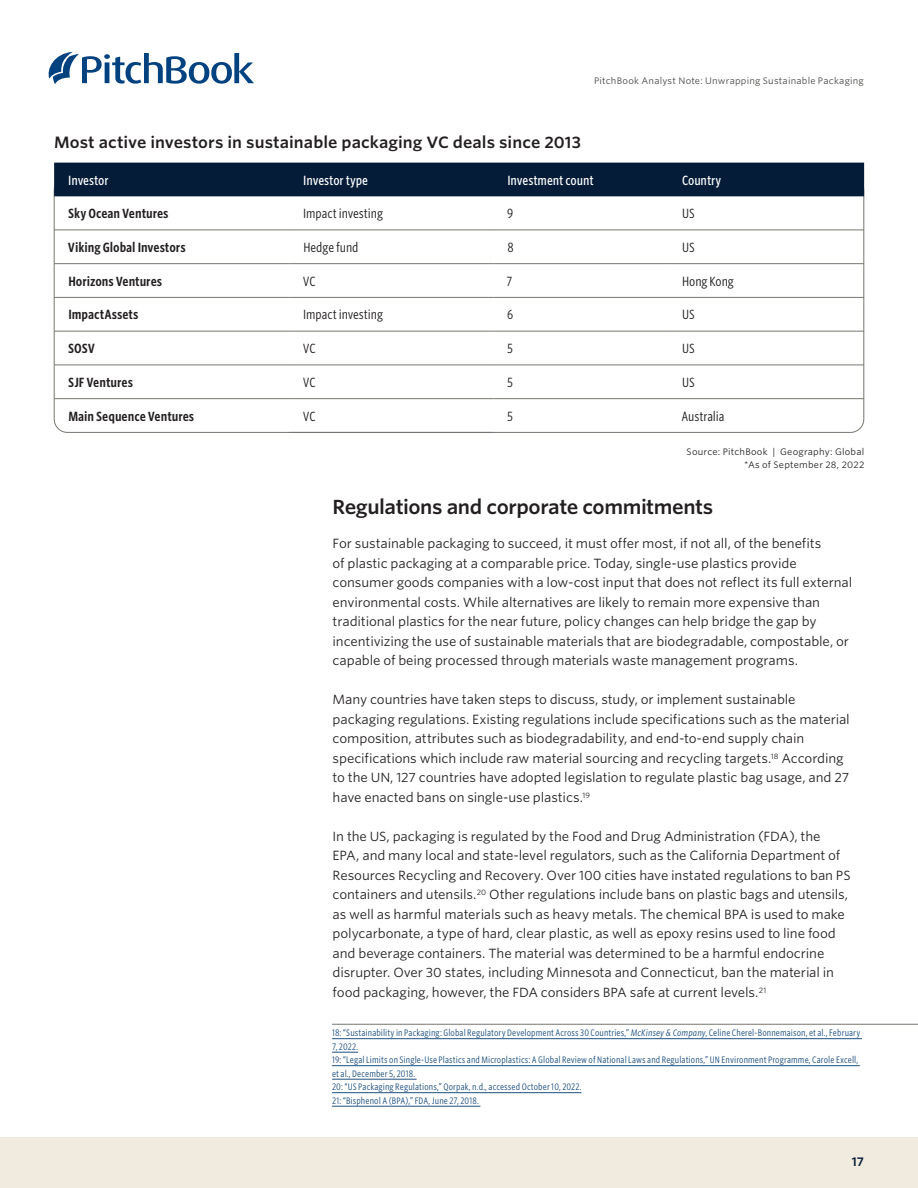
<style>
.page{position:relative;width:918px;height:1188px;background:#fff}
.page>*{position:absolute;margin:0;border:0;box-sizing:border-box;transform-origin:0 0}
.AN_Section_title{font:600 19.5px "Whitney S Sm";letter-spacing:-.025em;color:#231f20}
.AN_Chart_table_title{font:600 15.75px "Whitney S Sm";letter-spacing:.005em;color:#231f20}
.AN_Body_copy{font:12.75px/19.5px "Whitney S Sm";letter-spacing:-.01em;color:#231f20}
.AN_Table_text{font:600 12.75px "Whitney Cond S Sm";color:#231f20}
.AN_Table_text-2{font:12.75px "Whitney Cond S Sm";letter-spacing:-.005em;color:#231f20}
.AN_Table_header{font:500 12.75px "Whitney Cond S Sm";letter-spacing:-.005em;color:#fff}
.t1{font:600 12px "Whitney S Sm";color:#051c38}
.AN_Footnote{font:9px/13.5px "Whitney Cond S Sm";letter-spacing:.01em;color:#1d5080}
.AN_Source_tag{font:9px "Whitney S Sm";letter-spacing:.025em;color:#231f20}
.t2{font:9px "Whitney S Sm";letter-spacing:.025em;color:#484643}
.s1{font-style:italic}
</style>
<div class="page">
<svg style="left:49px;top:52px;width:205px;height:32px"></svg>
<div style="left:0;top:1137px;width:918px;height:51px;background:#f0ebde"></div>
<div style="left:54px;top:163px;width:810px;height:33px;background:#051c38"></div>
<hr style="left:54px;top:230px;width:235px;height:1px;background:#78766f">
<hr style="left:289px;top:230px;width:204px;height:1px;background:#78766f">
<hr style="left:493px;top:230px;width:175px;height:1px;background:#78766f">
<hr style="left:668px;top:230px;width:196px;height:1px;background:#78766f">
<hr style="left:54px;top:263px;width:235px;height:1px;background:#78766f">
<hr style="left:289px;top:263px;width:204px;height:1px;background:#78766f">
<hr style="left:493px;top:263px;width:175px;height:1px;background:#78766f">
<hr style="left:668px;top:263px;width:196px;height:1px;background:#78766f">
<hr style="left:289px;top:331px;width:204px;height:1px;background:#78766f">
<hr style="left:289px;top:365px;width:204px;height:1px;background:#78766f">
<hr style="left:289px;top:398px;width:204px;height:1px;background:#78766f">
<hr style="left:54px;top:297px;width:235px;height:1px;background:#78766f">
<hr style="left:289px;top:297px;width:204px;height:1px;background:#78766f">
<hr style="left:493px;top:297px;width:175px;height:1px;background:#78766f">
<hr style="left:668px;top:297px;width:196px;height:1px;background:#78766f">
<hr style="left:289px;top:432px;width:204px;height:1px;background:#78766f">
<hr style="left:54px;top:331px;width:235px;height:1px;background:#78766f">
<hr style="left:493px;top:331px;width:175px;height:1px;background:#78766f">
<hr style="left:668px;top:331px;width:196px;height:1px;background:#78766f">
<hr style="left:54px;top:365px;width:235px;height:1px;background:#78766f">
<hr style="left:493px;top:365px;width:175px;height:1px;background:#78766f">
<hr style="left:668px;top:365px;width:196px;height:1px;background:#78766f">
<hr style="left:54px;top:398px;width:235px;height:1px;background:#78766f">
<hr style="left:493px;top:398px;width:175px;height:1px;background:#78766f">
<hr style="left:668px;top:398px;width:196px;height:1px;background:#78766f">
<hr style="left:332px;top:1024px;width:586px;height:1px;background:#78766f">
<hr style="left:332px;top:1038px;width:530px;height:1px;background:#1d5080">
<svg style="left:332px;top:1052px;width:26px;height:1px"></svg>
<hr style="left:332px;top:1065px;width:528px;height:1px;background:#1d5080">
<hr style="left:332px;top:1079px;width:85px;height:1px;background:#1d5080">
<hr style="left:332px;top:1092px;width:250px;height:1px;background:#1d5080">
<hr style="left:332px;top:1106px;width:148px;height:1px;background:#1d5080">
<p class="t2" style="left:594px;top:75px;width:271px">PitchBook Analyst Note: Unwrapping Sustainable Packaging</p>
<p class="AN_Chart_table_title" style="left:54px;top:131px;width:528px">Most active investors in sustainable packaging VC deals since 2013</p>
<p class="AN_Table_header" style="left:68px;top:171px;width:42px">Investor</p>
<p class="AN_Table_header" style="left:303px;top:171px;width:66px">Investor type</p>
<p class="AN_Table_header" style="left:507px;top:171px;width:88px">Investment count</p>
<p class="AN_Table_header" style="left:682px;top:171px;width:41px">Country</p>
<p class="AN_Table_text" style="left:68px;top:205px;width:102px">Sky Ocean Ventures</p>
<p class="AN_Table_text-2" style="left:303px;top:205px;width:81px">Impact investing</p>
<p class="AN_Table_text-2" style="left:507px;top:205px;width:8px">9</p>
<p class="AN_Table_text-2" style="left:682px;top:205px;width:14px">US</p>
<p class="AN_Table_text" style="left:68px;top:238px;width:119px">Viking Global Investors</p>
<p class="AN_Table_text-2" style="left:303px;top:239px;width:57px">Hedge fund</p>
<p class="AN_Table_text-2" style="left:507px;top:239px;width:8px">8</p>
<p class="AN_Table_text-2" style="left:682px;top:239px;width:14px">US</p>
<p class="AN_Table_text" style="left:68px;top:272px;width:95px">Horizons Ventures</p>
<p class="AN_Table_text-2" style="left:303px;top:273px;width:14px">VC</p>
<p class="AN_Table_text-2" style="left:506px;top:273px;width:7px">7</p>
<p class="AN_Table_text-2" style="left:682px;top:273px;width:53px">Hong Kong</p>
<p class="AN_Table_text" style="left:68px;top:306px;width:72px">ImpactAssets</p>
<p class="AN_Table_text-2" style="left:303px;top:306px;width:81px">Impact investing</p>
<p class="AN_Table_text-2" style="left:507px;top:306px;width:8px">6</p>
<p class="AN_Table_text-2" style="left:682px;top:306px;width:14px">US</p>
<p class="AN_Table_text" style="left:68px;top:340px;width:28px">SOSV</p>
<p class="AN_Table_text-2" style="left:303px;top:340px;width:14px">VC</p>
<p class="AN_Table_text-2" style="left:507px;top:340px;width:7px">5</p>
<p class="AN_Table_text-2" style="left:682px;top:340px;width:14px">US</p>
<p class="AN_Table_text" style="left:68px;top:373px;width:66px">SJF Ventures</p>
<p class="AN_Table_text-2" style="left:303px;top:374px;width:14px">VC</p>
<p class="AN_Table_text-2" style="left:507px;top:374px;width:7px">5</p>
<p class="AN_Table_text-2" style="left:682px;top:374px;width:14px">US</p>
<p class="AN_Table_text" style="left:68px;top:407px;width:127px">Main Sequence Ventures</p>
<p class="AN_Table_text-2" style="left:303px;top:408px;width:14px">VC</p>
<p class="AN_Table_text-2" style="left:507px;top:408px;width:7px">5</p>
<p class="AN_Table_text-2" style="left:682px;top:408px;width:44px">Australia</p>
<p class="AN_Source_tag" style="left:687px;top:445px;width:179px">Source: PitchBook | Geography: Global</p>
<p class="AN_Source_tag" style="left:744px;top:459px;width:122px">*As of September 28, 2022</p>
<p class="AN_Section_title" style="left:333px;top:493px;width:382px">Regulations and corporate commitments</p>
<p class="AN_Body_copy" style="left:333px;top:534px;width:521px">For sustainable packaging to succeed, it must offer most, if not all, of the benefits<br>of plastic packaging at a comparable price. Today, single-use plastics provide consumer goods companies with a low-cost input that does not reflect its full external environmental costs. While alternatives are likely to remain more expensive than traditional plastics for the near future, policy changes can help bridge the gap by incentivizing the use of sustainable materials that are biodegradable, compostable, or capable of being processed through materials waste management programs.</p>
<p class="AN_Body_copy" style="left:333px;top:690px;width:519px">Many countries have taken steps to discuss, study, or implement sustainable packaging regulations. Existing regulations include specifications such as the material composition, attributes such as biodegradability, and end-to-end supply chain specifications which include raw material sourcing and recycling targets.<sup>18</sup> According to the UN, 127 countries have adopted legislation to regulate plastic bag usage, and 27 have enacted bans on single-use plastics.<sup>19</sup></p>
<p class="AN_Body_copy" style="left:333px;top:826px;width:520px">In the US, packaging is regulated by the Food and Drug Administration (FDA), the<br>EPA, and many local and state-level regulators, such as the California Department of Resources Recycling and Recovery. Over 100 cities have instated regulations to ban PS containers and utensils.<sup>20</sup> Other regulations include bans on plastic bags and utensils, as well as harmful materials such as heavy metals. The chemical BPA is used to make polycarbonate, a type of hard, clear plastic, as well as epoxy resins used to line food and beverage containers. The material was determined to be a harmful endocrine disrupter. Over 30 states, including Minnesota and Connecticut, ban the material in food packaging, however, the FDA considers BPA safe at current levels.<sup>21</sup></p>
<p class="AN_Footnote" style="left:332px;top:1026px;width:530px">18: “Sustainability in Packaging: Global Regulatory Development Across 30 Countries,” <span class="s1">McKinsey &amp; Company</span>, Celine Cherel-Bonnemaison, et al., February 7, 2022.<br>19: “Legal Limits on Single-Use Plastics and Microplastics: A Global Review of National Laws and Regulations,” UN Environment Programme, Carole Excell, et al., December 5, 2018.<br>20: “US Packaging Regulations,” Qorpak, n.d., accessed October 10, 2022.<br>21: “Bisphenol A (BPA),” FDA, June 27, 2018.</p>
<p class="t1" style="left:852px;top:1153px;width:14px">17</p>
</div>
